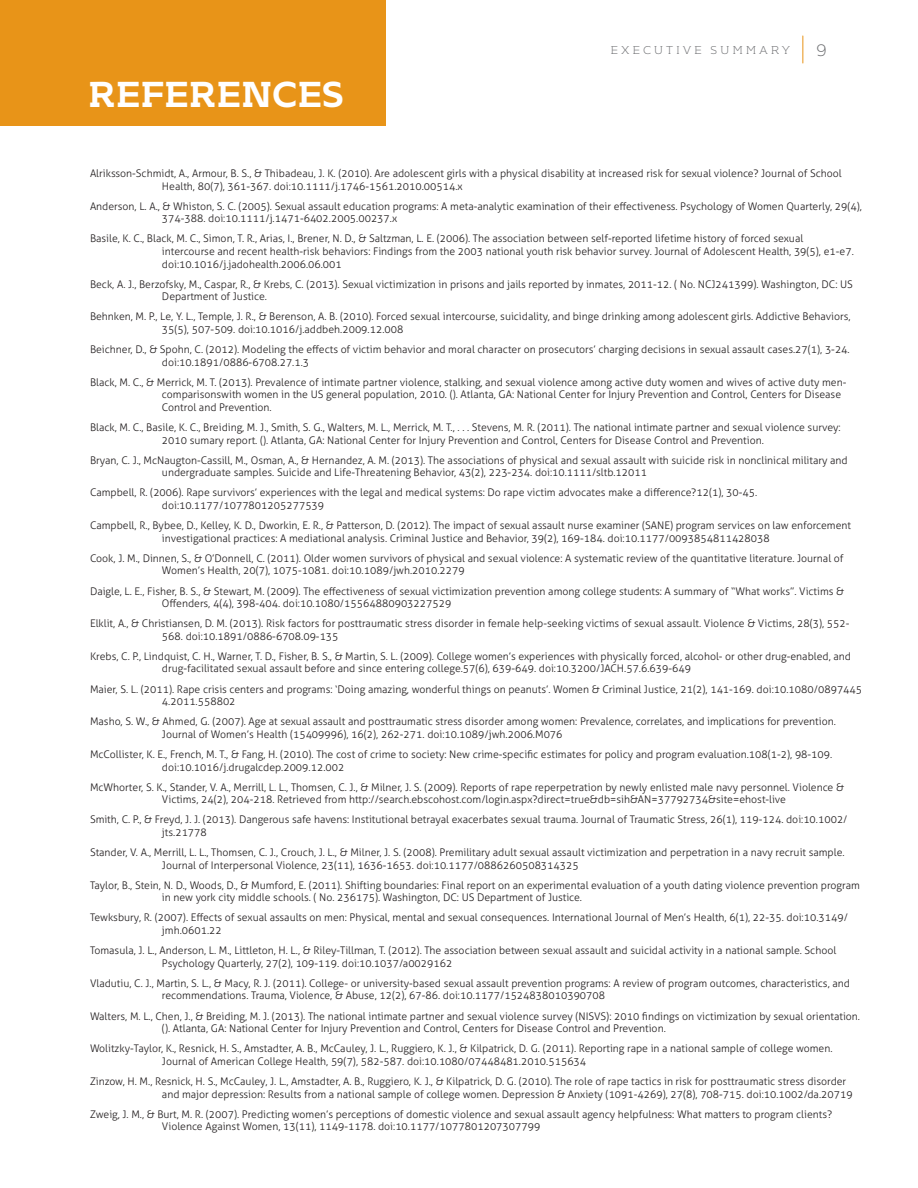
<style>
.page{position:relative;width:918px;height:1188px;background:#fff}
.page>*{position:absolute;margin:0;border:0;box-sizing:border-box;transform-origin:0 0}
.t1{font:700 36px "Kontrapunkt Bob";color:#fff}
.t2{font:300 16.5px "Kontrapunkt Bob";color:#6c6d70}
.t3{font:300 11.25px "Kontrapunkt Bob";letter-spacing:.25em;color:#6c6d70}
.t4{font:300 10.5px/12.6px "Aller";color:#231f20}
</style>
<div class="page">
<svg style="left:802px;top:36px;width:1px;height:27px"></svg>
<div style="left:0;top:0;width:385px;height:126px;background:#e89418"></div>
<h1 class="t1" style="left:88px;top:74px;width:257px">REFERENCES</h1>
<p class="t3" style="left:610px;top:44px;width:181px">E XEC UTIV E SUMMARY</p>
<h2 class="t2" style="left:817px;top:41px;width:12px">9</h2>
<p class="t4" style="left:162px;top:167px;width:681px;text-indent:-72px">Alriksson-Schmidt, A., Armour, B. S., &amp; Thibadeau, J. K. (2010). Are adolescent girls with a physical disability at increased risk for sexual violence? Journal of School<br>Health, 80(7), 361-367. doi:10.1111/j.1746-1561.2010.00514.x</p>
<p class="t4" style="left:162px;top:200px;width:702px;text-indent:-72px">Anderson, L. A., &amp; Whiston, S. C. (2005). Sexual assault education programs: A meta-analytic examination of their effectiveness. Psychology of Women Quarterly, 29(4),<br>374-388. doi:10.1111/j.1471-6402.2005.00237.x</p>
<p class="t4" style="left:162px;top:232px;width:693px;text-indent:-72px">Basile, K. C., Black, M. C., Simon, T. R., Arias, I., Brener, N. D., &amp; Saltzman, L. E. (2006). The association between self-reported lifetime history of forced sexual intercourse and recent health-risk behaviors: Findings from the 2003 national youth risk behavior survey. Journal of Adolescent Health, 39(5), e1-e7. doi:10.1016/j.jadohealth.2006.06.001</p>
<p class="t4" style="left:162px;top:278px;width:692px;text-indent:-72px">Beck, A. J., Berzofsky, M., Caspar, R., &amp; Krebs, C. (2013). Sexual victimization in prisons and jails reported by inmates, 2011-12. ( No. NCJ241399). Washington, DC: US<br>Department of Justice.</p>
<p class="t4" style="left:162px;top:310px;width:690px;text-indent:-72px">Behnken, M. P., Le, Y. L., Temple, J. R., &amp; Berenson, A. B. (2010). Forced sexual intercourse, suicidality, and binge drinking among adolescent girls. Addictive Behaviors,<br>35(5), 507-509. doi:10.1016/j.addbeh.2009.12.008</p>
<p class="t4" style="left:162px;top:343px;width:689px;text-indent:-72px">Beichner, D., &amp; Spohn, C. (2012). Modeling the effects of victim behavior and moral character on prosecutors’ charging decisions in sexual assault cases.27(1), 3-24. doi:10.1891/0886-6708.27.1.3</p>
<p class="t4" style="left:162px;top:376px;width:686px;text-indent:-72px">Black, M. C., &amp; Merrick, M. T. (2013). Prevalence of intimate partner violence, stalking, and sexual violence among active duty women and wives of active duty men&shy;comparisonswith women in the US general population, 2010. (). Atlanta, GA: National Center for Injury Prevention and Control, Centers for Disease<br>Control and Prevention.</p>
<p class="t4" style="left:90px;top:421px;width:752px;text-align:center">Black, M. C., Basile, K. C., Breiding, M. J., Smith, S. G., Walters, M. L., Merrick, M. T., . . . Stevens, M. R. (2011). The national intimate partner and sexual violence survey:<br>2010 sumary report. (). Atlanta, GA: National Center for Injury Prevention and Control, Centers for Disease Control and Prevention.</p>
<p class="t4" style="left:162px;top:454px;width:687px;text-indent:-72px">Bryan, C. J., McNaugton-Cassill, M., Osman, A., &amp; Hernandez, A. M. (2013). The associations of physical and sexual assault with suicide risk in nonclinical military and undergraduate samples. Suicide and Life-Threatening Behavior, 43(2), 223-234. doi:10.1111/sltb.12011</p>
<p class="t4" style="left:162px;top:486px;width:597px;text-indent:-72px">Campbell, R. (2006). Rape survivors’ experiences with the legal and medical systems: Do rape victim advocates make a difference?12(1), 30-45. doi:10.1177/1077801205277539</p>
<p class="t4" style="left:162px;top:519px;width:691px;text-indent:-72px">Campbell, R., Bybee, D., Kelley, K. D., Dworkin, E. R., &amp; Patterson, D. (2012). The impact of sexual assault nurse examiner (SANE) program services on law enforcement investigational practices: A mediational analysis. Criminal Justice and Behavior, 39(2), 169-184. doi:10.1177/0093854811428038</p>
<p class="t4" style="left:162px;top:552px;width:683px;text-indent:-72px">Cook, J. M., Dinnen, S., &amp; O’Donnell, C. (2011). Older women survivors of physical and sexual violence: A systematic review of the quantitative literature. Journal of<br>Women’s Health, 20(7), 1075-1081. doi:10.1089/jwh.2010.2279</p>
<p class="t4" style="left:162px;top:584px;width:684px;text-indent:-72px">Daigle, L. E., Fisher, B. S., &amp; Stewart, M. (2009). The effectiveness of sexual victimization prevention among college students: A summary of “What works”. Victims &amp;<br>Offenders, 4(4), 398-404. doi:10.1080/15564880903227529</p>
<p class="t4" style="left:162px;top:617px;width:689px;text-indent:-72px">Elklit, A., &amp; Christiansen, D. M. (2013). Risk factors for posttraumatic stress disorder in female help-seeking victims of sexual assault. Violence &amp; Victims, 28(3), 552-<br>568. doi:10.1891/0886-6708.09-135</p>
<p class="t4" style="left:162px;top:650px;width:691px;text-indent:-72px">Krebs, C. P., Lindquist, C. H., Warner, T. D., Fisher, B. S., &amp; Martin, S. L. (2009). College women’s experiences with physically forced, alcohol- or other drug-enabled, and drug-facilitated sexual assault before and since entering college.57(6), 639-649. doi:10.3200/JACH.57.6.639-649</p>
<p class="t4" style="left:162px;top:683px;width:702px;text-indent:-72px">Maier, S. L. (2011). Rape crisis centers and programs: ‘Doing amazing, wonderful things on peanuts’. Women &amp; Criminal Justice, 21(2), 141-169. doi:10.1080/0897445<br>4.2011.558802</p>
<p class="t4" style="left:162px;top:715px;width:675px;text-indent:-72px">Masho, S. W., &amp; Ahmed, G. (2007). Age at sexual assault and posttraumatic stress disorder among women: Prevalence, correlates, and implications for prevention.<br>Journal of Women’s Health (15409996), 16(2), 262-271. doi:10.1089/jwh.2006.M076</p>
<p class="t4" style="left:162px;top:748px;width:672px;text-indent:-72px">McCollister, K. E., French, M. T., &amp; Fang, H. (2010). The cost of crime to society: New crime-specific estimates for policy and program evaluation.108(1-2), 98-109. doi:10.1016/j.drugalcdep.2009.12.002</p>
<p class="t4" style="left:162px;top:781px;width:684px;text-indent:-72px">McWhorter, S. K., Stander, V. A., Merrill, L. L., Thomsen, C. J., &amp; Milner, J. S. (2009). Reports of rape reperpetration by newly enlisted male navy personnel. Violence &amp;<br>Victims, 24(2), 204-218. Retrieved from http://search.ebscohost.com/login.aspx?direct=true&amp;db=sih&amp;AN=37792734&amp;site=ehost-live</p>
<p class="t4" style="left:162px;top:813px;width:687px;text-indent:-72px">Smith, C. P., &amp; Freyd, J. J. (2013). Dangerous safe havens: Institutional betrayal exacerbates sexual trauma. Journal of Traumatic Stress, 26(1), 119-124. doi:10.1002/ jts.21778</p>
<p class="t4" style="left:162px;top:846px;width:684px;text-indent:-72px">Stander, V. A., Merrill, L. L., Thomsen, C. J., Crouch, J. L., &amp; Milner, J. S. (2008). Premilitary adult sexual assault victimization and perpetration in a navy recruit sample.<br>Journal of Interpersonal Violence, 23(11), 1636-1653. doi:10.1177/0886260508314325</p>
<p class="t4" style="left:162px;top:879px;width:699px;text-indent:-72px">Taylor, B., Stein, N. D., Woods, D., &amp; Mumford, E. (2011). Shifting boundaries: Final report on an experimental evaluation of a youth dating violence prevention program in new york city middle schools. ( No. 236175). Washington, DC: US Department of Justice.</p>
<p class="t4" style="left:162px;top:911px;width:688px;text-indent:-72px">Tewksbury, R. (2007). Effects of sexual assaults on men: Physical, mental and sexual consequences. International Journal of Men’s Health, 6(1), 22-35. doi:10.3149/ jmh.0601.22</p>
<p class="t4" style="left:162px;top:944px;width:676px;text-indent:-72px">Tomasula, J. L., Anderson, L. M., Littleton, H. L., &amp; Riley-Tillman, T. (2012). The association between sexual assault and suicidal activity in a national sample. School<br>Psychology Quarterly, 27(2), 109-119. doi:10.1037/a0029162</p>
<p class="t4" style="left:162px;top:977px;width:690px;text-indent:-72px">Vladutiu, C. J., Martin, S. L., &amp; Macy, R. J. (2011). College- or university-based sexual assault prevention programs: A review of program outcomes, characteristics, and recommendations. Trauma, Violence, &amp; Abuse, 12(2), 67-86. doi:10.1177/1524838010390708</p>
<p class="t4" style="left:162px;top:1010px;width:700px;text-indent:-72px">Walters, M. L., Chen, J., &amp; Breiding, M. J. (2013). The national intimate partner and sexual violence survey (NISVS): 2010 findings on victimization by sexual orientation. (). Atlanta, GA: National Center for Injury Prevention and Control, Centers for Disease Control and Prevention.</p>
<p class="t4" style="left:162px;top:1042px;width:672px;text-indent:-72px">Wolitzky-Taylor, K., Resnick, H. S., Amstadter, A. B., McCauley, J. L., Ruggiero, K. J., &amp; Kilpatrick, D. G. (2011). Reporting rape in a national sample of college women.<br>Journal of American College Health, 59(7), 582-587. doi:10.1080/07448481.2010.515634</p>
<p class="t4" style="left:162px;top:1075px;width:692px;text-indent:-72px">Zinzow, H. M., Resnick, H. S., McCauley, J. L., Amstadter, A. B., Ruggiero, K. J., &amp; Kilpatrick, D. G. (2010). The role of rape tactics in risk for posttraumatic stress disorder and major depression: Results from a national sample of college women. Depression &amp; Anxiety (1091-4269), 27(8), 708-715. doi:10.1002/da.20719</p>
<p class="t4" style="left:162px;top:1108px;width:672px;text-indent:-72px">Zweig, J. M., &amp; Burt, M. R. (2007). Predicting women’s perceptions of domestic violence and sexual assault agency helpfulness: What matters to program clients?<br>Violence Against Women, 13(11), 1149-1178. doi:10.1177/1077801207307799</p>
</div>
